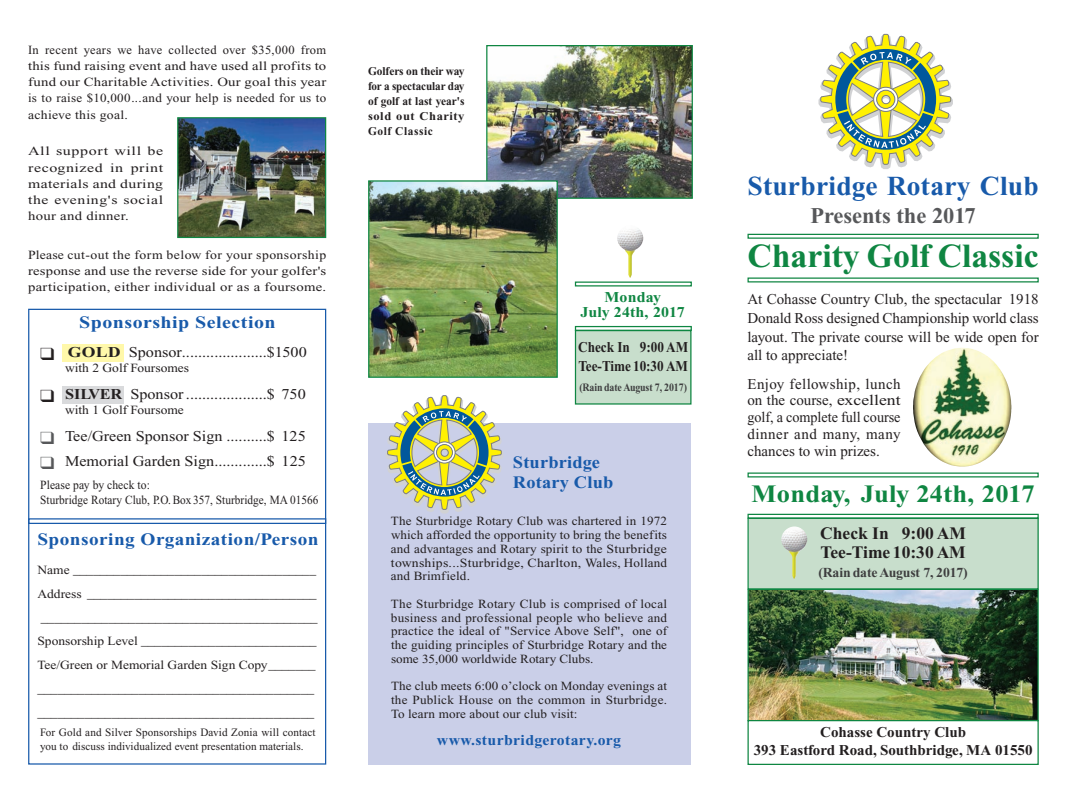
<style>
.page{position:relative;width:1080px;height:810px;background:#fff}
.page>*{position:absolute;margin:0;border:0;box-sizing:border-box;transform-origin:0 0}
.t1{font:700 33.75px "Times New Roman";color:#0f8642}
.t2{font:700 27.5px "Times New Roman";letter-spacing:.01em;color:#185aaa}
.t3{font:700 25px "Times New Roman";letter-spacing:.01em;color:#0f8642;scale:1.06 1}
.t4{font:700 22.5px "Times New Roman";color:#57585a}
.t5{font:700 17.5px "Times New Roman";letter-spacing:.025em;color:#185aaa;scale:1.1 1}
.t6{font:700 17.5px/18.8px "Times New Roman";color:#231f20}
.t7{font:700 17.5px/20px "Times New Roman";letter-spacing:.025em;color:#185aaa;scale:1.05 1}
.t8{font:700 17.5px "Times New Roman";letter-spacing:.025em;color:#185aaa;scale:1.14 1}
.t9{font:15px/16.9px "Times New Roman";color:#231f20;text-align:justify}
.t10{font:15px "Times New Roman";color:#231f20;scale:1.08 1}
.t11{font:700 15px/17.5px "Times New Roman";color:#231f20;text-align:center}
.t12{font:700 15px/18.8px "Times New Roman";color:#231f20;scale:.88 1}
.t13{font:700 15px "Times New Roman";letter-spacing:.025em;color:#185aaa;scale:1.05 1}
.t14{font:700 15px/15px "Times New Roman";letter-spacing:.01em;color:#0f8642;text-align:center;scale:1.06 1}
.t15{font:700 13.75px "Times New Roman";letter-spacing:-.01em;color:#3e3e3f}
.t16{font:12.5px/13.8px "Times New Roman";letter-spacing:.01em;color:#231f20;text-align:justify;scale:1.05 1}
.t17{font:12.5px/23.8px "Times New Roman";letter-spacing:.01em;color:#231f20;scale:1.08 1}
.t18{font:12.5px/16.2px "Times New Roman";letter-spacing:.01em;color:#231f20;text-align:justify}
.t19{font:12.5px/16.2px "Times New Roman";letter-spacing:.01em;color:#231f20;text-align:justify;scale:1.1 1}
.t20{font:12.5px/16.2px "Times New Roman";letter-spacing:.01em;color:#231f20;text-align:justify;scale:1.28 1}
.t21{font:12.5px/15px "Times New Roman";letter-spacing:.01em;color:#231f20;scale:.93 1}
.t22{font:700 11.88px/15px "Times New Roman";letter-spacing:.02em;color:#231f20;text-align:justify;scale:.96 1}
.t23{font:11.25px/13.8px "Times New Roman";letter-spacing:.005em;color:#231f20}
.t24{font:700 11.25px "Times New Roman";letter-spacing:-.01em;color:#3e3e3f;scale:.88 1}
.s1{font-weight:700}
.s2{color:#57585a}
</style>
<div class="page">
<div style="left:63px;top:386px;width:61px;height:17px;background:#d9dadc"></div>
<div style="left:62px;top:344px;width:62px;height:18px;background:#fff8aa"></div>
<div style="left:28px;top:518px;width:298px;height:247px;border:1px solid #185aaa"></div>
<div style="left:28px;top:309px;width:298px;height:215px;border:1px solid #185aaa"></div>
<div style="left:368px;top:423px;width:323px;height:342px;background:#cacfe8"></div>
<svg style="left:819px;top:33px;width:134px;height:136px"></svg>
<img style="left:750px;top:591px;width:287px;height:128px">
<div style="left:748px;top:589px;width:291px;height:132px;border:1px solid #0f8642"></div>
<div style="left:749px;top:519px;width:289px;height:69px;background:#c8decc"></div>
<div style="left:748px;top:518px;width:291px;height:72px;border:1px solid #0f8642"></div>
<div style="left:748px;top:720px;width:291px;height:45px;border:1px solid #0f8642"></div>
<img style="left:913px;top:348px;width:98px;height:119px">
<div style="left:748px;top:278px;width:291px;height:4px;border:1px solid #0f8642"></div>
<div style="left:748px;top:234px;width:291px;height:5px;border:1px solid #0f8642"></div>
<div style="left:748px;top:514px;width:291px;height:5px;border:1px solid #0f8642"></div>
<img style="left:781px;top:526px;width:26px;height:53px">
<div style="left:748px;top:472px;width:291px;height:6px;border:1px solid #0f8642"></div>
<img style="left:488px;top:47px;width:203px;height:150px">
<div style="left:486px;top:45px;width:207px;height:154px;border:1px solid #0f8642"></div>
<img style="left:370px;top:182px;width:186px;height:194px">
<div style="left:368px;top:180px;width:190px;height:198px;border:1px solid #0f8642"></div>
<svg style="left:386px;top:395px;width:117px;height:119px"></svg>
<div style="left:576px;top:331px;width:114px;height:72px;background:#c8decc"></div>
<div style="left:575px;top:330px;width:117px;height:75px;border:1px solid #0f8642"></div>
<div style="left:575px;top:282px;width:117px;height:5px;border:1px solid #0f8642"></div>
<div style="left:575px;top:326px;width:117px;height:5px;border:1px solid #0f8642"></div>
<img style="left:617px;top:229px;width:26px;height:49px">
<img style="left:179px;top:119px;width:145px;height:117px">
<div style="left:177px;top:117px;width:149px;height:121px;border:1px solid #0f8642"></div>
<p class="t18" style="left:28px;top:43px;width:300px">In recent years we have collected over $35,000 from this fund raising event and have used all profits to fund our Charitable Activities. Our goal this year is to raise $10,000...and your help is needed for us to achieve this goal.</p>
<p class="t20" style="left:28px;top:144px;width:107px">All support will be recognized in print materials and during the evening's social hour and dinner.</p>
<p class="t19" style="left:28px;top:248px;width:273px">Please cut-out the form below for your sponsorship response and use the reverse side for your golfer's participation, either individual or as a foursome.</p>
<h3 class="t8" style="left:79px;top:317px;width:174px">Sponsorship Selection</h3>
<p class="t10" style="left:40px;top:346px;width:249px">❑ <span class="s1">GOLD</span> Sponsor.....................$1500</p>
<p class="t17" style="left:65px;top:357px;width:116px">with 2 Golf Foursomes</p>
<p class="t10" style="left:40px;top:389px;width:248px">❑ <span class="s1">SILVER</span> Sponsor....................$ 750</p>
<p class="t17" style="left:65px;top:399px;width:112px">with 1 Golf Foursome</p>
<p class="t10" style="left:40px;top:430px;width:248px"><span class="s2">❑</span> Tee/Green Sponsor Sign ..........$ 125</p>
<p class="t10" style="left:40px;top:455px;width:248px"><span class="s2">❑</span> Memorial Garden Sign.............$ 125</p>
<p class="t21" style="left:40px;top:479px;width:301px">Please pay by check to:<br>Sturbridge Rotary Club, P.O. Box 357, Sturbridge, MA 01566</p>
<h3 class="t5" style="left:38px;top:534px;width:257px">Sponsoring Organization/Person</h3>
<p class="t17" style="left:37px;top:559px;width:261px">Name ____________________________________ Address __________________________________ _________________________________________ Sponsorship Level __________________________ Tee/Green or Memorial Garden Sign Copy_______ _________________________________________ _________________________________________</p>
<p class="t23" style="left:40px;top:727px;width:277px">For Gold and Silver Sponsorships David Zonia will contact you to discuss individualized event presentation materials.</p>
<p class="t22" style="left:368px;top:65px;width:102px">Golfers on their way for a spectacular day of golf at last year's sold out Charity Golf Classic</p>
<p class="t14" style="left:581px;top:291px;width:100px">Monday<br>July 24th, 2017</p>
<p class="t12" style="left:578px;top:339px;width:126px">Check In 9:00 AM<br>Tee-Time 10:30 AM</p>
<p class="t24" style="left:579px;top:383px;width:124px">(Rain date August 7, 2017)</p>
<h3 class="t7" style="left:513px;top:454px;width:97px">Sturbridge<br>Rotary Club</h3>
<h2 class="t2" style="left:748px;top:177px;width:293px">Sturbridge Rotary Club</h2>
<h3 class="t4" style="left:810px;top:208px;width:167px">Presents the 2017</h3>
<h1 class="t1" style="left:748px;top:244px;width:293px">Charity Golf Classic</h1>
<p class="t9" style="left:747px;top:291px;width:293px;line-height:18.8px">At Cohasse Country Club, the spectacular 1918<br>Donald Ross designed Championship world class layout. The private course will be wide open for all to appreciate!</p>
<p class="t9" style="left:747px;top:376px;width:155px">Enjoy fellowship, lunch on the course, excellent golf, a complete full course dinner and many, many chances to win prizes.</p>
<h3 class="t3" style="left:752px;top:486px;width:268px">Monday, July 24th, 2017</h3>
<p class="t16" style="left:391px;top:516px;width:264px">The Sturbridge Rotary Club was chartered in 1972 which afforded the opportunity to bring the benefits and advantages and Rotary spirit to the Sturbridge townships...Sturbridge, Charlton, Wales, Holland and Brimfield.</p>
<p class="t16" style="left:391px;top:598px;width:264px">The Sturbridge Rotary Club is comprised of local business and professional people who believe and practice the ideal of "Service Above Self", one of the guiding principles of Sturbridge Rotary and the some 35,000 worldwide Rotary Clubs.</p>
<p class="t16" style="left:391px;top:681px;width:264px">The club meets 6:00 o’clock on Monday evenings at the Publick House on the common in Sturbridge.<br>To learn more about our club visit:</p>
<p class="t13" style="left:437px;top:735px;width:177px">www.sturbridgerotary.org</p>
<p class="t11" style="left:754px;top:725px;width:280px">Cohasse Country Club<br>393 Eastford Road, Southbridge, MA 01550</p>
<h3 class="t6" style="left:820px;top:526px;width:147px">Check In 9:00 AM<br>Tee-Time 10:30 AM</h3>
<p class="t15" style="left:818px;top:568px;width:151px">(Rain date August 7, 2017)</p>
</div>
